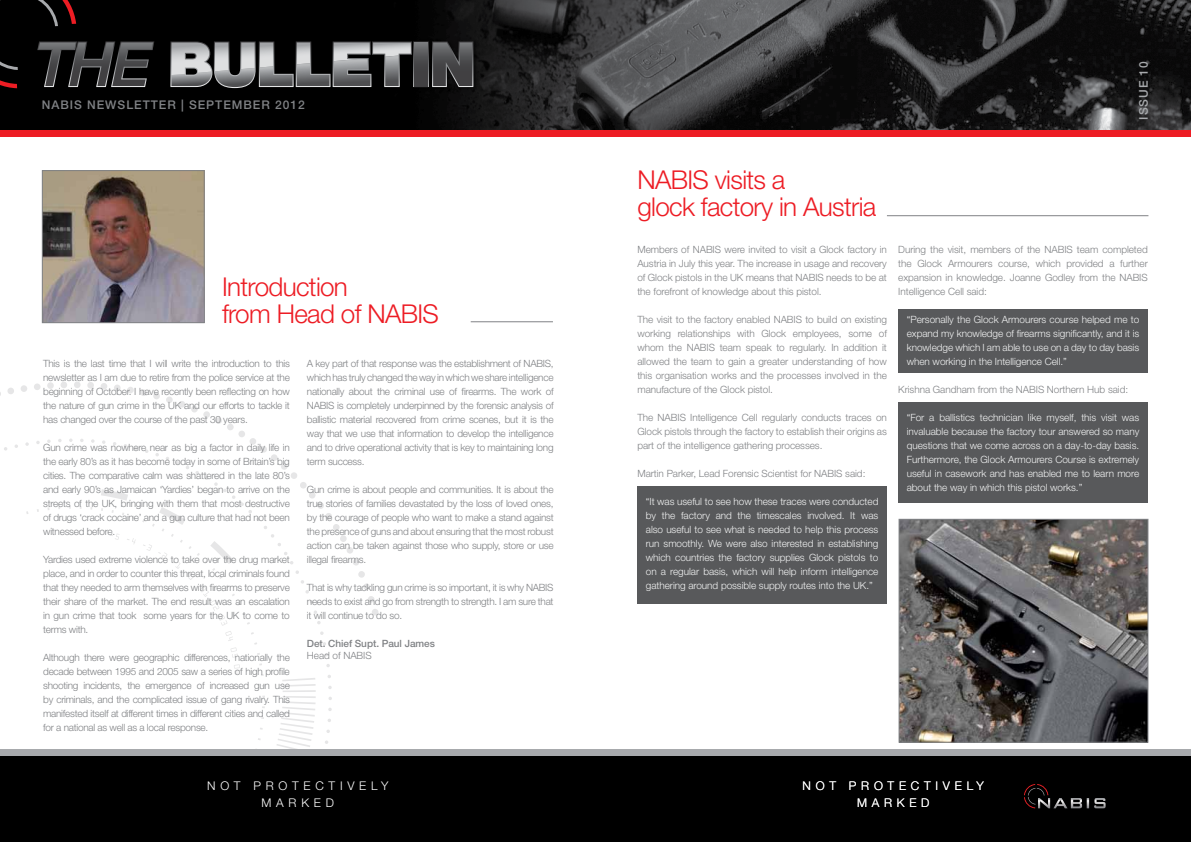
<style>
.page{position:relative;width:1191px;height:842px;background:#fff}
.page>*{position:absolute;margin:0;border:0;box-sizing:border-box;transform-origin:0 0}
.t1{font:300 26px/27px "Helvetica Neue LT Pro";letter-spacing:-.025em;color:#ed1c24}
.t2{font:300 12px/17px "Helvetica Neue LT Pro";letter-spacing:.395em;color:#fff;text-align:center}
.t3{font:500 12px "Helvetica Neue LT Pro";letter-spacing:.08em;color:#808285}
.t4{font:500 12px "Helvetica Neue LT Pro";letter-spacing:.08em;color:#a7a9ac}
.t5{font:300 10px/14px "Helvetica Neue LT Pro";letter-spacing:-.025em;color:#808285;text-align:justify}
.t6{font:300 10px/14px "Helvetica Neue LT Pro";letter-spacing:-.005em;color:#f2f3f3;text-align:justify}
.t7{font:300 10px "Helvetica Neue LT Pro";letter-spacing:-.005em;color:#808285}
.t8{font:500 10px "Helvetica Neue LT Pro";letter-spacing:-.005em;color:#808285}
</style>
<div class="page">
<img style="left:0;top:0;width:1191px;height:130px">
<svg style="left:25px;top:442px;width:4px;height:4px"></svg>
<svg style="left:91px;top:439px;width:4px;height:4px"></svg>
<svg style="left:7px;top:388px;width:7px;height:6px"></svg>
<svg style="left:21px;top:385px;width:6px;height:7px"></svg>
<svg style="left:34px;top:383px;width:7px;height:7px"></svg>
<svg style="left:47px;top:382px;width:7px;height:7px"></svg>
<svg style="left:61px;top:382px;width:6px;height:6px"></svg>
<svg style="left:74px;top:381px;width:7px;height:7px"></svg>
<svg style="left:87px;top:382px;width:7px;height:7px"></svg>
<svg style="left:101px;top:383px;width:277px;height:374px"></svg>
<div style="left:0;top:130px;width:1191px;height:7px;background:#ed1d24"></div>
<div style="left:0;top:749px;width:1191px;height:7px;background:#a7a9ac"></div>
<div style="left:0;top:757px;width:1191px;height:85px;background:#000"></div>
<svg style="left:1024px;top:784px;width:81px;height:24px"></svg>
<img style="left:0;top:88px;width:83px;height:7px">
<img style="left:34px;top:38px;width:445px;height:56px">
<svg style="left:0;top:0;width:154px;height:88px;background:#181516"></svg>
<svg style="left:170px;top:41px;width:303px;height:47px;background:#646466"></svg>
<div style="left:637px;top:486px;width:250px;height:118px;background:#58595b"></div>
<div style="left:898px;top:403px;width:249px;height:100px;background:#58595b"></div>
<div style="left:898px;top:310px;width:249px;height:63px;background:#58595b"></div>
<img style="left:44px;top:172px;width:159px;height:149px">
<div style="left:42px;top:170px;width:163px;height:153px;border:1px solid #808285"></div>
<hr style="left:471px;top:321px;width:82px;height:1px;background:#808285">
<hr style="left:887px;top:215px;width:261px;height:1px;background:#808285">
<img style="left:900px;top:521px;width:246px;height:220px">
<div style="left:898px;top:519px;width:250px;height:224px;border:1px solid #808285"></div>
<p class="t3" style="left:42px;top:97px;width:264px">NABIS NEWSLETTER | SEPTEMBER 2012</p>
<h1 class="t1" style="left:222px;top:273px;width:218px">Introduction<br>from Head of NABIS</h1>
<p class="t5" style="left:43px;top:356px;width:248px">This is the last time that I will write the introduction to this newsletter as I am due to retire from the police service at the beginning of October. I have recently been reflecting on how the nature of gun crime in the UK and our efforts to tackle it has changed over the course of the past 30 years.</p>
<p class="t5" style="left:43px;top:440px;width:248px">Gun crime was nowhere near as big a factor in daily life in the early 80’s as it has become today in some of Britain’s big cities. The comparative calm was shattered in the late 80’s and early 90’s as Jamaican ‘Yardies’ began to arrive on the streets of the UK, bringing with them that most destructive of drugs ‘crack cocaine’ and a gun culture that had not been witnessed before.</p>
<p class="t5" style="left:43px;top:552px;width:248px">Yardies used extreme violence to take over the drug market place, and in order to counter this threat, local criminals found that they needed to arm themselves with firearms to preserve their share of the market. The end result was an escalation in gun crime that took some years for the UK to come to terms with.</p>
<p class="t5" style="left:43px;top:650px;width:248px">Although there were geographic differences, nationally the decade between 1995 and 2005 saw a series of high profile shooting incidents, the emergence of increased gun use by criminals, and the complicated issue of gang rivalry. This manifested itself at different times in different cities and called for a national as well as a local response.</p>
<p class="t5" style="left:307px;top:356px;width:248px">A key part of that response was the establishment of NABIS, which has truly changed the way in which we share intelligence nationally about the criminal use of firearms. The work of NABIS is completely underpinned by the forensic analysis of ballistic material recovered from crime scenes, but it is the way that we use that information to develop the intelligence and to drive operational activity that is key to maintaining long term success.</p>
<p class="t5" style="left:307px;top:482px;width:248px">Gun crime is about people and communities. It is about the true stories of families devastated by the loss of loved ones, by the courage of people who want to make a stand against the presence of guns and about ensuring that the most robust action can be taken against those who supply, store or use illegal firearms.</p>
<p class="t5" style="left:307px;top:580px;width:248px">That is why tackling gun crime is so important, it is why NABIS needs to exist and go from strength to strength. I am sure that it will continue to do so.</p>
<p class="t8" style="left:307px;top:637px;width:129px">Det. Chief Supt. Paul James</p>
<p class="t7" style="left:307px;top:649px;width:66px">Head of NABIS</p>
<p class="t2" style="left:207px;top:776px;width:183px">NOT PROTECTIVELY<br>MARKED</p>
<p class="t4" style="left:1136px;top:120px;width:60px;rotate:-90deg">ISSUE 10</p>
<h1 class="t1" style="left:637px;top:165px;width:240px">NABIS visits a<br>glock factory in Austria</h1>
<p class="t5" style="left:637px;top:242px;width:251px">Members of NABIS were invited to visit a Glock factory in Austria in July this year. The increase in usage and recovery of Glock pistols in the UK means that NABIS needs to be at the forefront of knowledge about this pistol.</p>
<p class="t5" style="left:637px;top:312px;width:251px">The visit to the factory enabled NABIS to build on existing working relationships with Glock employees, some of whom the NABIS team speak to regularly. In addition it allowed the team to gain a greater understanding of how this organisation works and the processes involved in the manufacture of the Glock pistol.</p>
<p class="t5" style="left:637px;top:410px;width:251px">The NABIS Intelligence Cell regularly conducts traces on Glock pistols through the factory to establish their origins as part of the intelligence gathering processes.</p>
<p class="t7" style="left:637px;top:467px;width:229px">Martin Parker, Lead Forensic Scientist for NABIS said:</p>
<p class="t6" style="left:646px;top:494px;width:234px">“It was useful to see how these traces were conducted by the factory and the timescales involved. It was also useful to see what is needed to help this process run smoothly. We were also interested in establishing which countries the factory supplies Glock pistols to on a regular basis, which will help inform intelligence gathering around possible supply routes into the UK.”</p>
<p class="t5" style="left:898px;top:242px;width:251px">During the visit, members of the NABIS team completed the Glock Armourers course, which provided a further expansion in knowledge. Joanne Godley from the NABIS Intelligence Cell said:</p>
<p class="t6" style="left:906px;top:312px;width:234px">“Personally the Glock Armourers course helped me to expand my knowledge of firearms significantly, and it is knowledge which I am able to use on a day to day basis when working in the Intelligence Cell.”</p>
<p class="t7" style="left:898px;top:383px;width:231px">Krishna Gandham from the NABIS Northern Hub said:</p>
<p class="t6" style="left:906px;top:410px;width:234px">“For a ballistics technician like myself, this visit was invaluable because the factory tour answered so many questions that we come across on a day-to-day basis.<br>Furthermore, the Glock Armourers Course is extremely useful in casework and has enabled me to learn more about the way in which this pistol works.”</p>
<p class="t2" style="left:802px;top:776px;width:183px">NOT PROTECTIVELY<br>MARKED</p>
</div>
